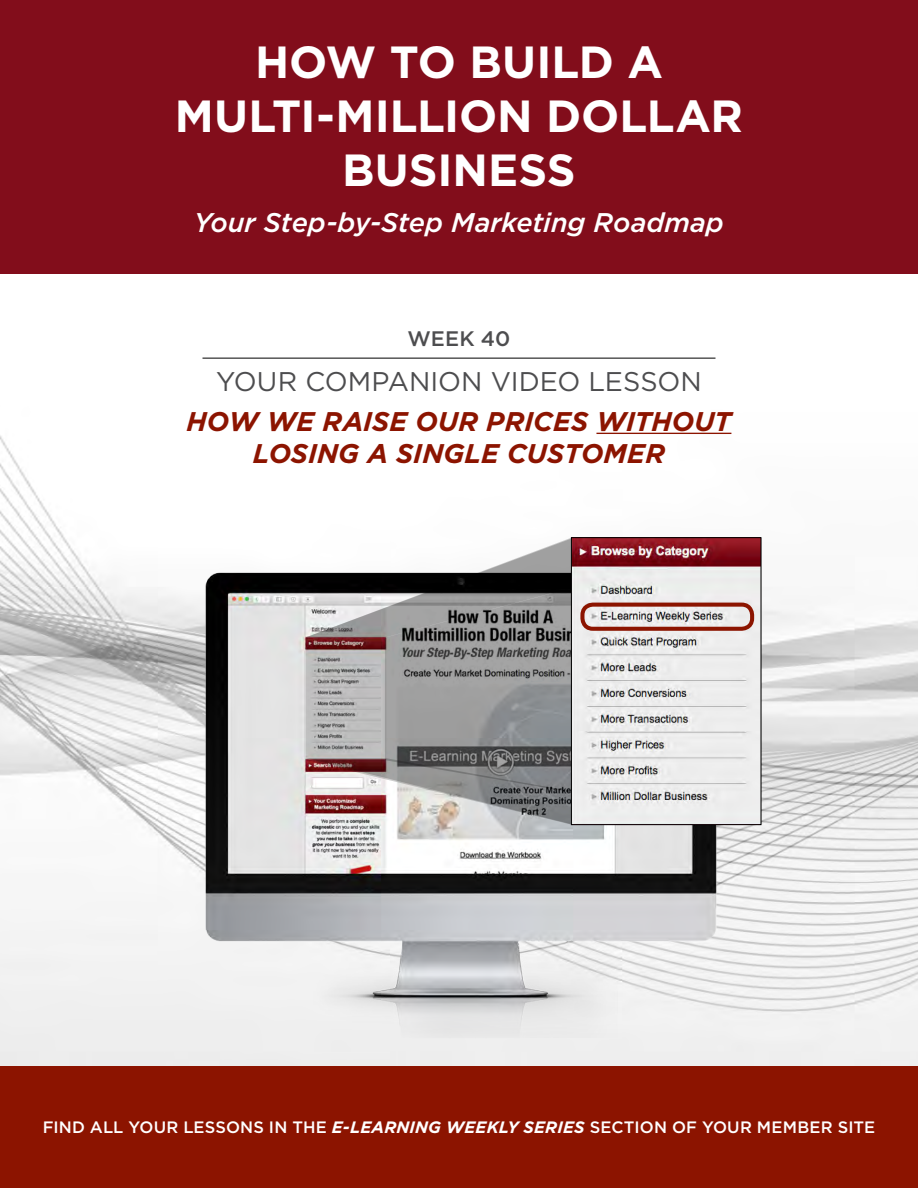
<style>
.page{position:relative;width:918px;height:1188px;background:#fff}
.page>*{position:absolute;margin:0;border:0;box-sizing:border-box;transform-origin:0 0}
.t1{font:700 45px/54px "Gotham";color:#fff;text-align:center}
.t2{font:italic 700 27px/32.4px "Gotham";letter-spacing:-.005em;color:#8c1400;text-align:center}
.t3{font:italic 500 27px "Gotham";letter-spacing:-.005em;color:#fff}
.t4{font:27px "Gotham";color:#4d4d4f}
.t5{font:500 21px "Gotham";letter-spacing:.005em;color:#4d4d4f}
.t6{font:500 16.5px "Gotham";letter-spacing:.01em;color:#fff}
.s1{font-weight:700;font-style:italic}
</style>
<div class="page">
<img style="left:1px;top:357px;width:917px;height:708px">
<div style="left:0;top:1066px;width:918px;height:122px;background:#8c1400"></div>
<hr style="left:596px;top:433px;width:135px;height:1px;background:#8c1400">
<hr style="left:202px;top:358px;width:514px;height:1px;background:#000">
<img style="left:189px;top:637px;width:543px;height:402px">
<svg style="left:306px;top:637px;width:79px;height:121px;fill:#bcbcbc"></svg>
<img style="left:306px;top:758px;width:79px;height:67px">
<svg style="left:174px;top:538px;width:611px;height:99px"></svg>
<svg style="left:385px;top:538px;width:377px;height:287px"></svg>
<img style="left:573px;top:539px;width:186px;height:284px">
<div style="left:571px;top:537px;width:190px;height:288px;border:1px solid #000"></div>
<div style="left:580px;top:603px;width:174px;height:28px;border:4px solid #8c1400;border-radius:10px"></div>
<div style="left:0;top:0;width:918px;height:274px;background:#820d1b"></div>
<h1 class="t1" style="left:175px;top:35px;width:570px">HOW TO BUILD A<br>MULTI-MILLION DOLLAR<br>BUSINESS</h1>
<h2 class="t3" style="left:194px;top:205px;width:531px">Your Step-by-Step Marketing Roadmap</h2>
<p class="t5" style="left:408px;top:324px;width:104px">WEEK 40</p>
<h2 class="t4" style="left:216px;top:365px;width:487px">YOUR COMPANION VIDEO LESSON</h2>
<h2 class="t2" style="left:187px;top:405px;width:546px">HOW WE RAISE OUR PRICES WITHOUT<br>LOSING A SINGLE CUSTOMER</h2>
<p class="t6" style="left:43px;top:1116px;width:834px">FIND ALL YOUR LESSONS IN THE <span class="s1">E-LEARNING WEEKLY SERIES</span> SECTION OF YOUR MEMBER SITE</p>
</div>
